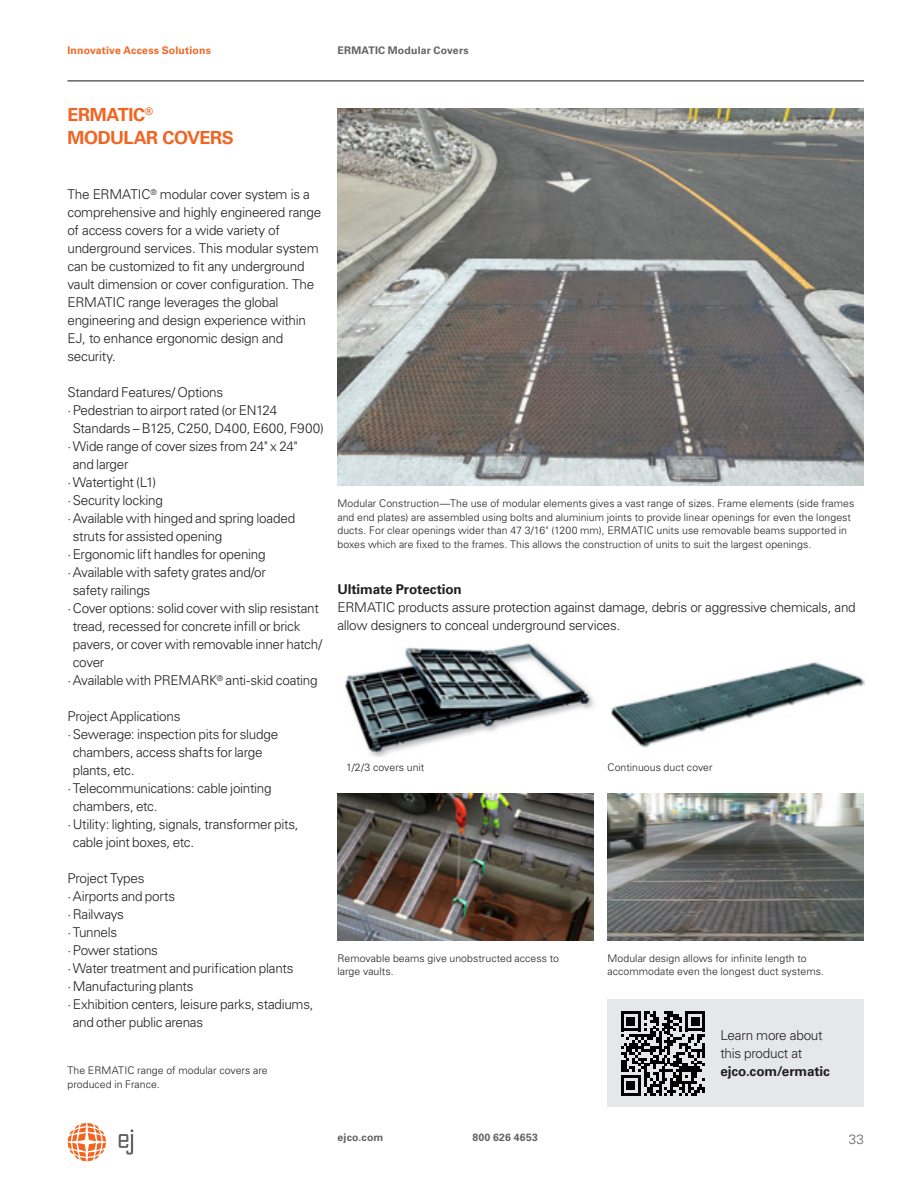
<style>
.page{position:relative;width:918px;height:1188px;background:#fff}
.page>*{position:absolute;margin:0;border:0;box-sizing:border-box;transform-origin:0 0}
.Product_Name_-_Bold_12pt_15pt{font:700 18px/22.5px "Univers LT Pro 65";letter-spacing:-.02em;color:#f36421}
.Body_Text_-_Light_9pt_12pt{font:300 13.5px/18px "Univers LT Pro 45";letter-spacing:-.02em;color:#231f20}
.Bullet_Points_-_Light_9pt_12pt{font:300 13.5px "Univers LT Pro 45";letter-spacing:-.02em;color:#231f20}
.Caption_-_Light_7pt_9pt{font:300 13.5px/18px "Univers LT Pro 45";letter-spacing:-.02em;color:#231f20}
.Subhead_2_-_Bold_9pt_12pt{font:700 13.5px "Univers LT Pro 65";letter-spacing:-.01em;color:#231f20}
.t1{font:300 13.5px "Univers LT Pro 45";color:#636366}
.Caption_-_Light_7pt_9pt-2{font:300 10.5px/13.5px "Univers LT Pro 45";letter-spacing:.005em;color:#231f20}
.Small_Text_2_-_Bold_7pt_9pt{font:700 10.5px "Univers LT Pro 65";letter-spacing:.02em;color:#636366}
.t2{font:700 10.5px "Univers LT Pro 65";letter-spacing:.015em;color:#f36421}
.s1{font-family:"Univers LT Pro 65";font-weight:700}
</style>
<div class="page">
<svg style="left:119px;top:1129px;width:14px;height:26px"></svg>
<svg style="left:68px;top:1123px;width:38px;height:38px"></svg>
<div style="left:608px;top:999px;width:256px;height:108px;background:#e6e7e9"></div>
<hr style="left:67px;top:80px;width:797px;height:2px;background:#636366">
<img style="left:607px;top:793px;width:257px;height:148px">
<img style="left:337px;top:108px;width:527px;height:378px">
<img style="left:337px;top:793px;width:257px;height:148px">
<img style="left:345px;top:643px;width:250px;height:114px">
<img style="left:611px;top:662px;width:253px;height:86px">
<svg style="left:621px;top:1011px;width:84px;height:85px"></svg>
<p class="t2" style="left:68px;top:44px;width:145px">Innovative Access Solutions</p>
<p class="Small_Text_2_-_Bold_7pt_9pt" style="left:338px;top:44px;width:133px">ERMATIC Modular Covers</p>
<p class="Product_Name_-_Bold_12pt_15pt" style="left:67px;top:104px;width:168px">ERMATIC<sup>®<br></sup>MODULAR COVERS</p>
<p class="Body_Text_-_Light_9pt_12pt" style="left:67px;top:185px;width:255px">The ERMATIC<sup>®</sup> modular cover system is a comprehensive and highly engineered range of access covers for a wide variety of underground services. This modular system can be customized to fit any underground vault dimension or cover configuration. The ERMATIC range leverages the global engineering and design experience within EJ, to enhance ergonomic design and security.</p>
<p class="Bullet_Points_-_Light_9pt_12pt" style="left:68px;top:384px;width:157px">Standard Features/ Options</p>
<p class="Body_Text_-_Light_9pt_12pt" style="left:73px;top:401px;width:253px;text-indent:-5px">·Pedestrian to airport rated (or EN124<br>Standards – B125, C250, D400, E600, F900)</p>
<p class="Body_Text_-_Light_9pt_12pt" style="left:73px;top:437px;width:226px;text-indent:-5px">·Wide range of cover sizes from 24" x 24" and larger</p>
<p class="Body_Text_-_Light_9pt_12pt" style="left:67px;top:473px;width:90px">·Watertight (L1)</p>
<p class="Body_Text_-_Light_9pt_12pt" style="left:67px;top:491px;width:97px">·Security locking</p>
<p class="Body_Text_-_Light_9pt_12pt" style="left:73px;top:509px;width:224px;text-indent:-5px">·Available with hinged and spring loaded struts for assisted opening</p>
<p class="Body_Text_-_Light_9pt_12pt" style="left:67px;top:545px;width:200px">·Ergonomic lift handles for opening</p>
<p class="Body_Text_-_Light_9pt_12pt" style="left:73px;top:563px;width:195px;text-indent:-5px">·Available with safety grates and/or safety railings</p>
<p class="Body_Text_-_Light_9pt_12pt" style="left:73px;top:599px;width:251px;text-indent:-5px">·Cover options: solid cover with slip resistant tread, recessed for concrete infill or brick pavers, or cover with removable inner hatch/ cover</p>
<p class="Body_Text_-_Light_9pt_12pt" style="left:67px;top:671px;width:252px">·Available with PREMARK<sup>®</sup> anti-skid coating</p>
<p class="Bullet_Points_-_Light_9pt_12pt" style="left:67px;top:708px;width:114px">Project Applications</p>
<p class="Body_Text_-_Light_9pt_12pt" style="left:73px;top:725px;width:207px;text-indent:-5px">·Sewerage: inspection pits for sludge chambers, access shafts for large plants, etc.</p>
<p class="Body_Text_-_Light_9pt_12pt" style="left:73px;top:779px;width:200px;text-indent:-5px">·Telecommunications: cable jointing chambers, etc.</p>
<p class="Body_Text_-_Light_9pt_12pt" style="left:73px;top:815px;width:227px;text-indent:-5px">·Utility: lighting, signals, transformer pits, cable joint boxes, etc.</p>
<p class="Bullet_Points_-_Light_9pt_12pt" style="left:67px;top:870px;width:79px">Project Types</p>
<p class="Body_Text_-_Light_9pt_12pt" style="left:67px;top:887px;width:109px">·Airports and ports</p>
<p class="Body_Text_-_Light_9pt_12pt" style="left:67px;top:905px;width:58px">·Railways</p>
<p class="Body_Text_-_Light_9pt_12pt" style="left:67px;top:923px;width:51px">·Tunnels</p>
<p class="Body_Text_-_Light_9pt_12pt" style="left:67px;top:941px;width:92px">·Power stations</p>
<p class="Body_Text_-_Light_9pt_12pt" style="left:67px;top:959px;width:227px">·Water treatment and purification plants</p>
<p class="Body_Text_-_Light_9pt_12pt" style="left:67px;top:977px;width:127px">·Manufacturing plants</p>
<p class="Body_Text_-_Light_9pt_12pt" style="left:73px;top:995px;width:242px;text-indent:-5px">·Exhibition centers, leisure parks, stadiums, and other public arenas</p>
<p class="Caption_-_Light_7pt_9pt-2" style="left:67px;top:1064px;width:202px">The ERMATIC range of modular covers are produced in France.</p>
<p class="Caption_-_Light_7pt_9pt-2" style="left:337px;top:497px;width:518px">Modular Construction—The use of modular elements gives a vast range of sizes. Frame elements (side frames and end plates) are assembled using bolts and aluminium joints to provide linear openings for even the longest ducts. For clear openings wider than 47 3/16" (1200 mm), ERMATIC units use removable beams supported in boxes which are fixed to the frames. This allows the construction of units to suit the largest openings.</p>
<p class="Subhead_2_-_Bold_9pt_12pt" style="left:337px;top:581px;width:126px">Ultimate Protection</p>
<p class="Body_Text_-_Light_9pt_12pt" style="left:337px;top:598px;width:520px">ERMATIC products assure protection against damage, debris or aggressive chemicals, and allow designers to conceal underground services.</p>
<p class="Caption_-_Light_7pt_9pt-2" style="left:346px;top:761px;width:80px">1/2/3 covers unit</p>
<p class="Caption_-_Light_7pt_9pt-2" style="left:607px;top:761px;width:107px">Continuous duct cover</p>
<p class="Caption_-_Light_7pt_9pt-2" style="left:337px;top:951px;width:223px">Removable beams give unobstructed access to large vaults.</p>
<p class="Caption_-_Light_7pt_9pt-2" style="left:607px;top:951px;width:218px">Modular design allows for infinite length to accommodate even the longest duct systems.</p>
<p class="Caption_-_Light_7pt_9pt" style="left:720px;top:1026px;width:111px">Learn more about this product at <span class="s1">ejco.com/ermatic</span></p>
<p class="Small_Text_2_-_Bold_7pt_9pt" style="left:338px;top:1131px;width:47px">ejco.com</p>
<p class="Small_Text_2_-_Bold_7pt_9pt" style="left:472px;top:1131px;width:67px">800 626 4653</p>
<p class="t1" style="left:849px;top:1131px;width:17px">33</p>
</div>
